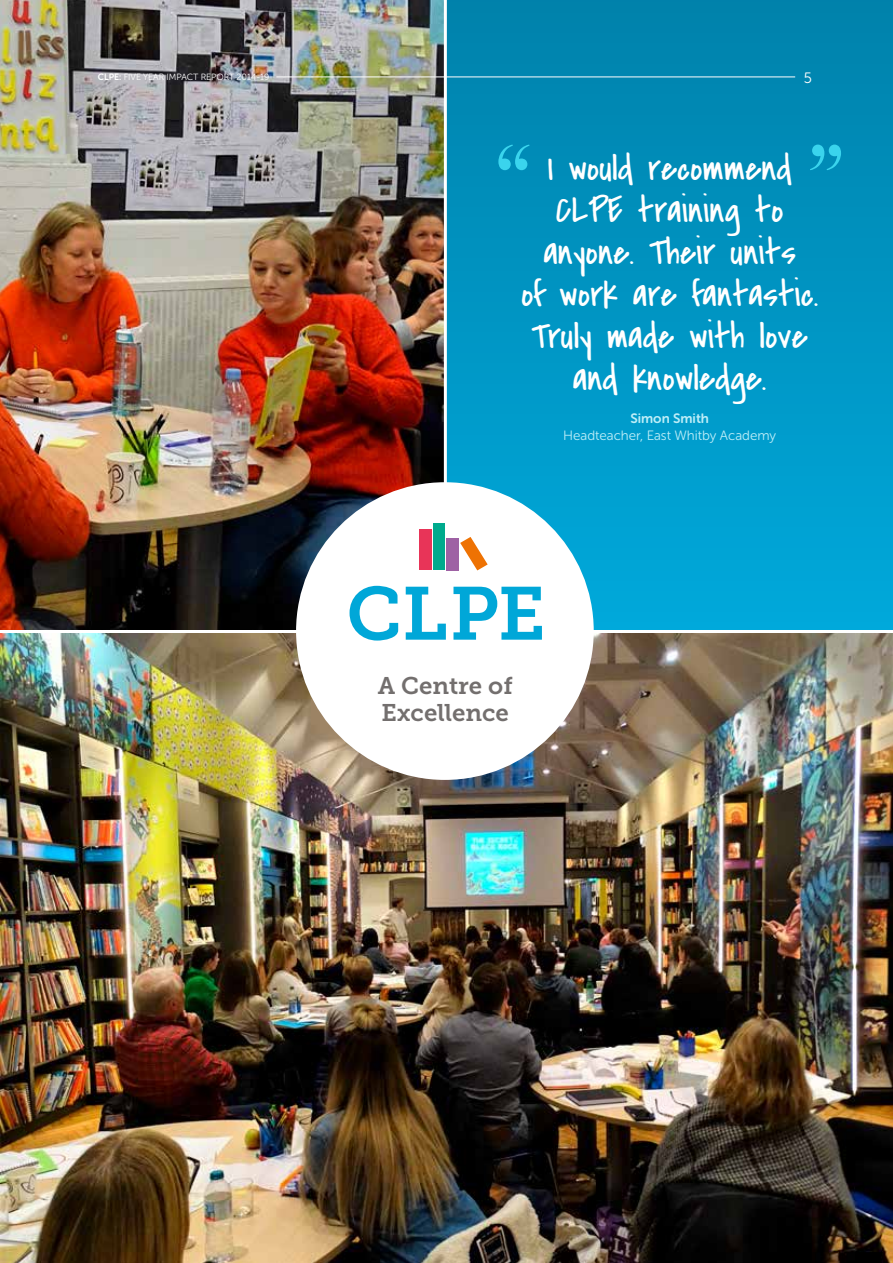
<style>
.page{position:relative;width:893px;height:1263px;background:#fff}
.page>*{position:absolute;margin:0;border:0;box-sizing:border-box;transform-origin:0 0}
.t1{font:37.5px/42px "Covered By Your Grace";color:#fff;text-align:center}
.t2{font:24px/27px "Museo Slab 700";color:#736f6e}
.t3{font:15px "Museo Sans Rounded 300";color:#fff}
.t4{font:13.5px "Museo Sans Rounded 300";color:#beeef8}
.t5{font:13.5px "Museo Sans Rounded 700";color:#beeef8}
.t6{font:9px "Museo Sans Rounded 300";color:#fff}
.s1{font-family:"Museo Sans Rounded 700"}
</style>
<div class="page">
<img style="left:0;top:633px;width:893px;height:630px">
<img style="left:0;top:0;width:444px;height:630px">
<div style="left:445px;top:0;width:448px;height:631px;background:linear-gradient(to bottom,#0182ab,#00a9db)"></div>
<div style="left:296px;top:482px;width:298px;height:298px;background:#fff;border-radius:50%"></div>
<hr style="left:444px;top:0;width:3px;height:629px;background:#fff">
<hr style="left:0;top:630px;width:893px;height:3px;background:#fff">
<div style="left:419px;top:529px;width:12px;height:41px;background:#e83458"></div>
<div style="left:433px;top:523px;width:11px;height:47px;background:#00aa8d"></div>
<div style="left:447px;top:538px;width:12px;height:32px;background:#9e61a4"></div>
<svg style="left:460px;top:537px;width:28px;height:33px"></svg>
<svg style="left:350px;top:586px;width:192px;height:54px"></svg>
<svg style="left:498px;top:145px;width:32px;height:25px"></svg>
<svg style="left:810px;top:145px;width:31px;height:25px"></svg>
<hr style="left:276px;top:77px;width:519px;height:1px;background:#fff">
<p class="t6" style="left:98px;top:72px;width:173px"><span class="s1">CLPE:</span> FIVE YEAR IMPACT REPORT 2014-19</p>
<p class="t3" style="left:804px;top:69px;width:10px">5</p>
<p class="t1" style="left:521px;top:147px;width:299px">I would recommend<br>CLPE training to anyone. Their units<br>of work are fantastic.<br>Truly made with love and knowledge.</p>
<p class="t5" style="left:630px;top:411px;width:80px">Simon Smith</p>
<p class="t4" style="left:563px;top:428px;width:214px">Headteacher, East Whitby Academy</p>
<p class="t2" style="left:378px;top:672px;width:137px">A Centre of<br>Excellence</p>
</div>
